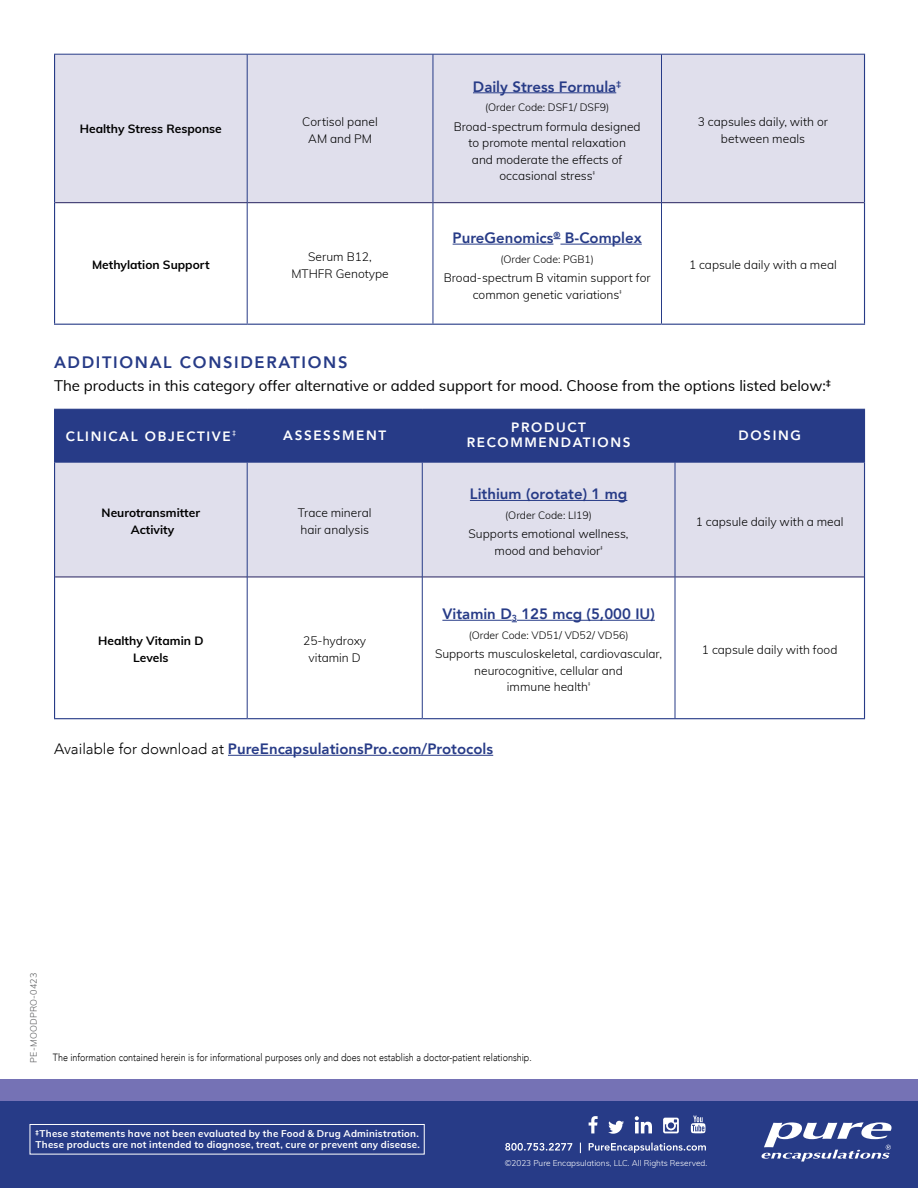
<style>
.page{position:relative;width:918px;height:1188px;background:#fff}
.page>*{position:absolute;margin:0;border:0;box-sizing:border-box;transform-origin:0 0}
.t1{font:800 16.5px "Avenir";letter-spacing:.1em;color:#273b87}
.t2{font:800 15px "Avenir";color:#273b87}
.t3{font:15px "Muli";color:#000}
.t4{font:800 13.5px/14.9px "Avenir";letter-spacing:.12em;color:#fff;text-align:center}
.t5{font:300 12px/16.5px "Muli";color:#000;text-align:center}
.t6{font:700 12px/16.5px "Muli";color:#000;text-align:center}
.t7{font:300 10.5px "Avenir";color:#000;scale:.85 1}
.t8{font:300 10.5px "Muli";color:#000}
.t9{font:700 9.75px/10.9px "Muli";letter-spacing:.025em;color:#fff}
.t10{font:300 9px "Muli";letter-spacing:.02em;color:#58595b}
.t11{font:300 8.25px "Muli";color:#fff}
.s1{font-weight:300;color:#000}
</style>
<div class="page">
<div style="left:0;top:1101px;width:918px;height:87px;background:#273b87"></div>
<svg style="left:505px;top:1143px;width:201px;height:10px"></svg>
<svg style="left:589px;top:1116px;width:9px;height:17px"></svg>
<svg style="left:635px;top:1116px;width:17px;height:17px"></svg>
<svg style="left:663px;top:1118px;width:16px;height:15px"></svg>
<svg style="left:608px;top:1121px;width:16px;height:13px"></svg>
<svg style="left:691px;top:1116px;width:15px;height:17px"></svg>
<svg style="left:761px;top:1122px;width:131px;height:40px"></svg>
<div style="left:30px;top:1124px;width:394px;height:30px;border:1px solid #fff"></div>
<div style="left:0;top:1079px;width:918px;height:22px;background:#7572b5"></div>
<div style="left:55px;top:55px;width:809px;height:147px;background:#e0dfec"></div>
<svg style="left:55px;top:203px;width:809px;height:121px"></svg>
<hr style="left:55px;top:202px;width:192px;height:1px;background:#25215f">
<hr style="left:247px;top:202px;width:186px;height:1px;background:#25215f">
<hr style="left:433px;top:202px;width:228px;height:1px;background:#25215f">
<hr style="left:662px;top:202px;width:202px;height:1px;background:#25215f">
<hr style="left:54px;top:54px;width:193px;height:1px;background:#273b87">
<hr style="left:247px;top:54px;width:186px;height:1px;background:#273b87">
<hr style="left:247px;top:54px;width:1px;height:149px;background:#273b87">
<hr style="left:433px;top:54px;width:228px;height:1px;background:#273b87">
<hr style="left:433px;top:54px;width:1px;height:149px;background:#273b87">
<hr style="left:662px;top:54px;width:203px;height:1px;background:#273b87">
<hr style="left:661px;top:54px;width:1px;height:149px;background:#273b87">
<hr style="left:247px;top:203px;width:1px;height:121px;background:#273b87">
<hr style="left:433px;top:203px;width:1px;height:121px;background:#273b87">
<hr style="left:661px;top:203px;width:1px;height:121px;background:#273b87">
<hr style="left:54px;top:54px;width:1px;height:149px;background:#273b87">
<hr style="left:864px;top:54px;width:1px;height:149px;background:#273b87">
<hr style="left:54px;top:203px;width:1px;height:121px;background:#273b87">
<hr style="left:864px;top:203px;width:1px;height:121px;background:#273b87">
<hr style="left:54px;top:324px;width:193px;height:1px;background:#273b87">
<hr style="left:247px;top:324px;width:186px;height:1px;background:#273b87">
<hr style="left:433px;top:324px;width:228px;height:1px;background:#273b87">
<hr style="left:662px;top:324px;width:203px;height:1px;background:#273b87">
<hr style="left:473px;top:92px;width:143px;height:1px;background:#273b87">
<hr style="left:453px;top:244px;width:100px;height:1px;background:#273b87">
<hr style="left:560px;top:244px;width:82px;height:1px;background:#273b87">
<div style="left:55px;top:410px;width:809px;height:52px;background:#273b87"></div>
<div style="left:55px;top:463px;width:809px;height:114px;background:#e0dfec"></div>
<svg style="left:55px;top:578px;width:809px;height:140px"></svg>
<hr style="left:55px;top:577px;width:192px;height:1px;background:#25215f">
<hr style="left:247px;top:577px;width:175px;height:1px;background:#25215f">
<hr style="left:422px;top:577px;width:253px;height:1px;background:#25215f">
<hr style="left:675px;top:577px;width:189px;height:1px;background:#25215f">
<hr style="left:54px;top:409px;width:193px;height:1px;background:#273b87">
<hr style="left:54px;top:410px;width:1px;height:52px;background:#273b87">
<hr style="left:247px;top:409px;width:175px;height:1px;background:#273b87">
<hr style="left:422px;top:409px;width:253px;height:1px;background:#273b87">
<hr style="left:675px;top:409px;width:190px;height:1px;background:#273b87">
<hr style="left:864px;top:410px;width:1px;height:52px;background:#273b87">
<hr style="left:247px;top:410px;width:1px;height:52px;background:#273b87">
<hr style="left:675px;top:410px;width:1px;height:52px;background:#273b87">
<hr style="left:55px;top:462px;width:192px;height:1px;background:#273b87">
<hr style="left:247px;top:462px;width:175px;height:1px;background:#273b87">
<hr style="left:247px;top:462px;width:1px;height:115px;background:#273b87">
<hr style="left:422px;top:462px;width:253px;height:1px;background:#273b87">
<hr style="left:422px;top:462px;width:1px;height:115px;background:#273b87">
<hr style="left:675px;top:462px;width:189px;height:1px;background:#273b87">
<hr style="left:675px;top:462px;width:1px;height:115px;background:#273b87">
<hr style="left:247px;top:577px;width:1px;height:141px;background:#273b87">
<hr style="left:422px;top:577px;width:1px;height:141px;background:#273b87">
<hr style="left:675px;top:577px;width:1px;height:141px;background:#273b87">
<hr style="left:54px;top:462px;width:1px;height:115px;background:#273b87">
<hr style="left:864px;top:462px;width:1px;height:115px;background:#273b87">
<hr style="left:54px;top:577px;width:1px;height:141px;background:#273b87">
<hr style="left:864px;top:577px;width:1px;height:141px;background:#273b87">
<hr style="left:54px;top:718px;width:193px;height:1px;background:#273b87">
<hr style="left:247px;top:718px;width:175px;height:1px;background:#273b87">
<hr style="left:422px;top:718px;width:253px;height:1px;background:#273b87">
<hr style="left:675px;top:718px;width:190px;height:1px;background:#273b87">
<hr style="left:470px;top:500px;width:157px;height:1px;background:#273b87">
<hr style="left:442px;top:620px;width:70px;height:1px;background:#273b87">
<hr style="left:517px;top:620px;width:138px;height:1px;background:#273b87">
<hr style="left:228px;top:755px;width:265px;height:1px;background:#273b87">
<p class="t6" style="left:80px;top:120px;width:144px">Healthy Stress Response</p>
<p class="t5" style="left:302px;top:113px;width:77px">Cortisol panel<br>AM and PM</p>
<p class="t6" style="left:92px;top:256px;width:119px">Methylation Support</p>
<p class="t5" style="left:291px;top:248px;width:99px">Serum B12,<br>MTHFR Genotype</p>
<p class="t2" style="left:473px;top:75px;width:150px">Daily Stress Formula<sup>‡</sup></p>
<p class="t8" style="left:485px;top:100px;width:126px">(Order Code: DSF1/ DSF9)</p>
<p class="t5" style="left:454px;top:118px;width:189px">Broad-spectrum formula designed to promote mental relaxation<br>and moderate the effects of occasional stress<sup>‡</sup></p>
<p class="t5" style="left:698px;top:113px;width:132px">3 capsules daily, with or between meals</p>
<p class="t2" style="left:453px;top:226px;width:191px">PureGenomics<sup>®</sup> B-Complex</p>
<p class="t8" style="left:500px;top:251px;width:95px">(Order Code: PGB1)</p>
<p class="t5" style="left:444px;top:269px;width:208px">Broad-spectrum B vitamin support for common genetic variations<sup>‡</sup></p>
<p class="t5" style="left:689px;top:256px;width:149px">1 capsule daily with a meal</p>
<h1 class="t1" style="left:54px;top:350px;width:295px">ADDITIONAL CONSIDERATIONS</h1>
<p class="t3" style="left:54px;top:375px;width:779px">The products in this category offer alternative or added support for mood. Choose from the options listed below:<sup>‡</sup></p>
<p class="t4" style="left:66px;top:428px;width:172px">CLINICAL OBJECTIVE<sup>‡</sup></p>
<p class="t4" style="left:283px;top:428px;width:104px">ASSESSMENT</p>
<p class="t4" style="left:467px;top:420px;width:165px">PRODUCT<br>RECOMMENDATIONS</p>
<p class="t4" style="left:739px;top:428px;width:64px">DOSING</p>
<p class="t6" style="left:102px;top:504px;width:100px">Neurotransmitter<br>Activity</p>
<p class="t5" style="left:298px;top:504px;width:75px;text-align:left">Trace mineral hair analysis</p>
<p class="t6" style="left:98px;top:632px;width:107px">Healthy Vitamin D<br>Levels</p>
<p class="t5" style="left:303px;top:632px;width:65px">25-hydroxy vitamin D</p>
<p class="t2" style="left:470px;top:482px;width:159px">Lithium (orotate) 1 mg</p>
<p class="t8" style="left:505px;top:507px;width:88px">(Order Code: LI19)</p>
<p class="t5" style="left:469px;top:525px;width:161px">Supports emotional wellness, mood and behavior<sup>‡</sup></p>
<p class="t5" style="left:696px;top:512px;width:149px">1 capsule daily with a meal</p>
<p class="t2" style="left:442px;top:602px;width:214px">Vitamin D<sub>3</sub> 125 mcg (5,000 IU)</p>
<p class="t8" style="left:469px;top:627px;width:161px">(Order Code: VD51/ VD52/ VD56)</p>
<p class="t5" style="left:435px;top:645px;width:229px">Supports musculoskeletal, cardiovascular, neurocognitive, cellular and<br>immune health<sup>‡</sup></p>
<p class="t5" style="left:702px;top:641px;width:137px">1 capsule daily with food</p>
<p class="t2" style="left:54px;top:737px;width:441px"><span class="s1">Available for download at</span> PureEncapsulationsPro.com/Protocols</p>
<p class="t10" style="left:27px;top:1063px;width:91px;rotate:-90deg">PE-MOODPRO-0423</p>
<p class="t7" style="left:53px;top:1052px;width:565px">The information contained herein is for informational purposes only and does not establish a doctor-patient relationship.</p>
<p class="t9" style="left:36px;top:1128px;width:386px">‡These statements have not been evaluated by the Food &amp; Drug Administration.<br>These products are not intended to diagnose, treat, cure or prevent any disease.</p>
<p class="t11" style="left:505px;top:1157px;width:204px">©2023 Pure Encapsulations, LLC. All Rights Reserved.</p>
</div>
